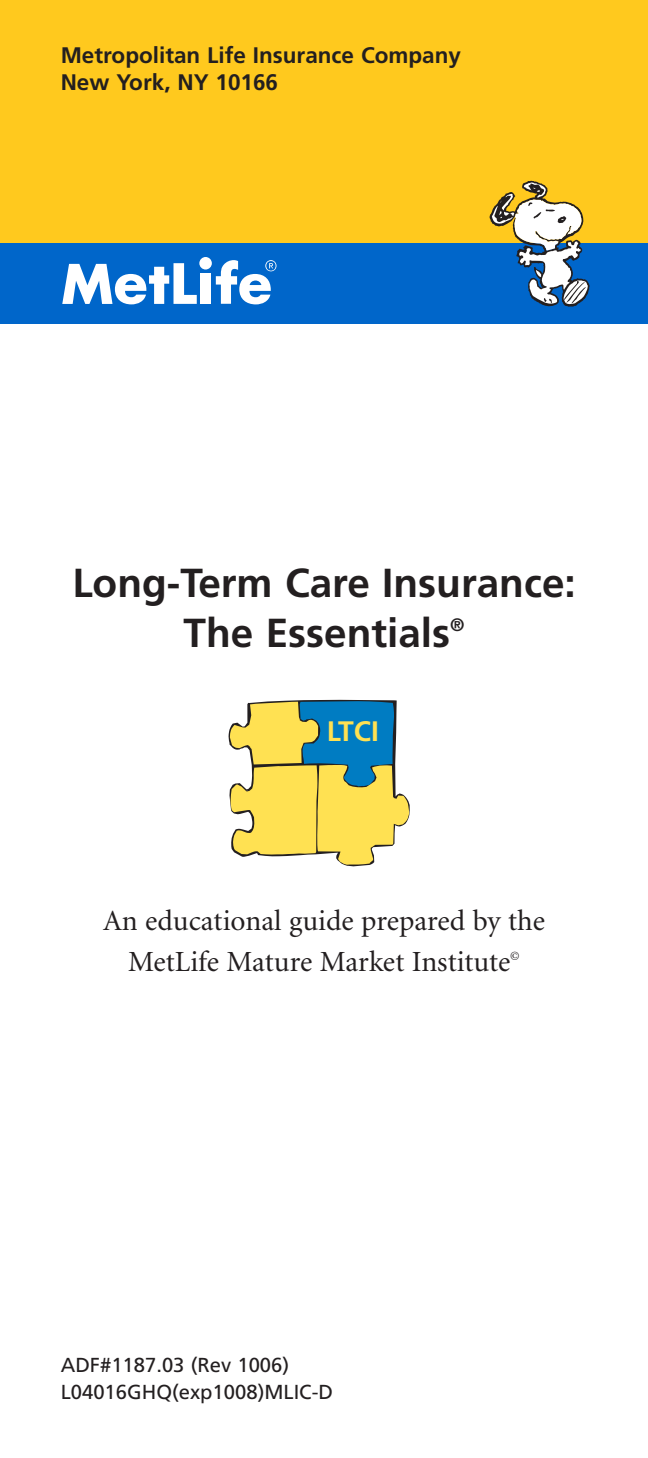
<style>
.page{position:relative;width:648px;height:1458px;background:#fff}
.page>*{position:absolute;margin:0;border:0;box-sizing:border-box;transform-origin:0 0}
.t1{font:700 40.5px/49.5px "Frutiger";color:#231f20;text-align:center}
.t2{font:29.25px/40.5px "Minion";color:#231f20;text-align:center}
.t3{font:700 28.12px "Frutiger LT Std";color:#ffe152}
.t4{font:700 22.5px/27px "Frutiger";color:#231f20}
.t5{font:20.25px/27px "Frutiger";color:#231f20}
.t6{font:700 18px "Frutiger";color:#231f20}
</style>
<div class="page">
<div style="left:0;top:0;width:648px;height:313px;background:#ffc91e"></div>
<div style="left:0;top:243px;width:648px;height:81px;background:#0066ca"></div>
<div style="left:201px;top:273px;width:10px;height:31px;background:#fff"></div>
<svg style="left:216px;top:260px;width:61px;height:44px"></svg>
<div style="left:199px;top:257px;width:13px;height:13px;background:#fff;border-radius:50%"></div>
<svg style="left:62px;top:263px;width:135px;height:41px"></svg>
<svg style="left:490px;top:181px;width:99px;height:126px"></svg>
<svg style="left:228px;top:699px;width:182px;height:168px"></svg>
<p class="t4" style="left:61px;top:43px;width:402px">Metropolitan Life Insurance Company<br>New York, NY 10166</p>
<h1 class="t1" style="left:72px;top:562px;width:505px">Long-Term Care Insurance:<br>The Essentials</h1>
<p class="t6" style="left:450px;top:618px;width:16px">®</p>
<p class="t3" style="left:327px;top:720px;width:54px">LTCI</p>
<p class="t2" style="left:103px;top:903px;width:443px">An educational guide prepared by the<br>MetLife Mature Market Institute<sup>©</sup></p>
<p class="t5" style="left:61px;top:1353px;width:274px">ADF#1187.03 (Rev 1006)<br>L04016GHQ(exp1008)MLIC-D</p>
</div>
